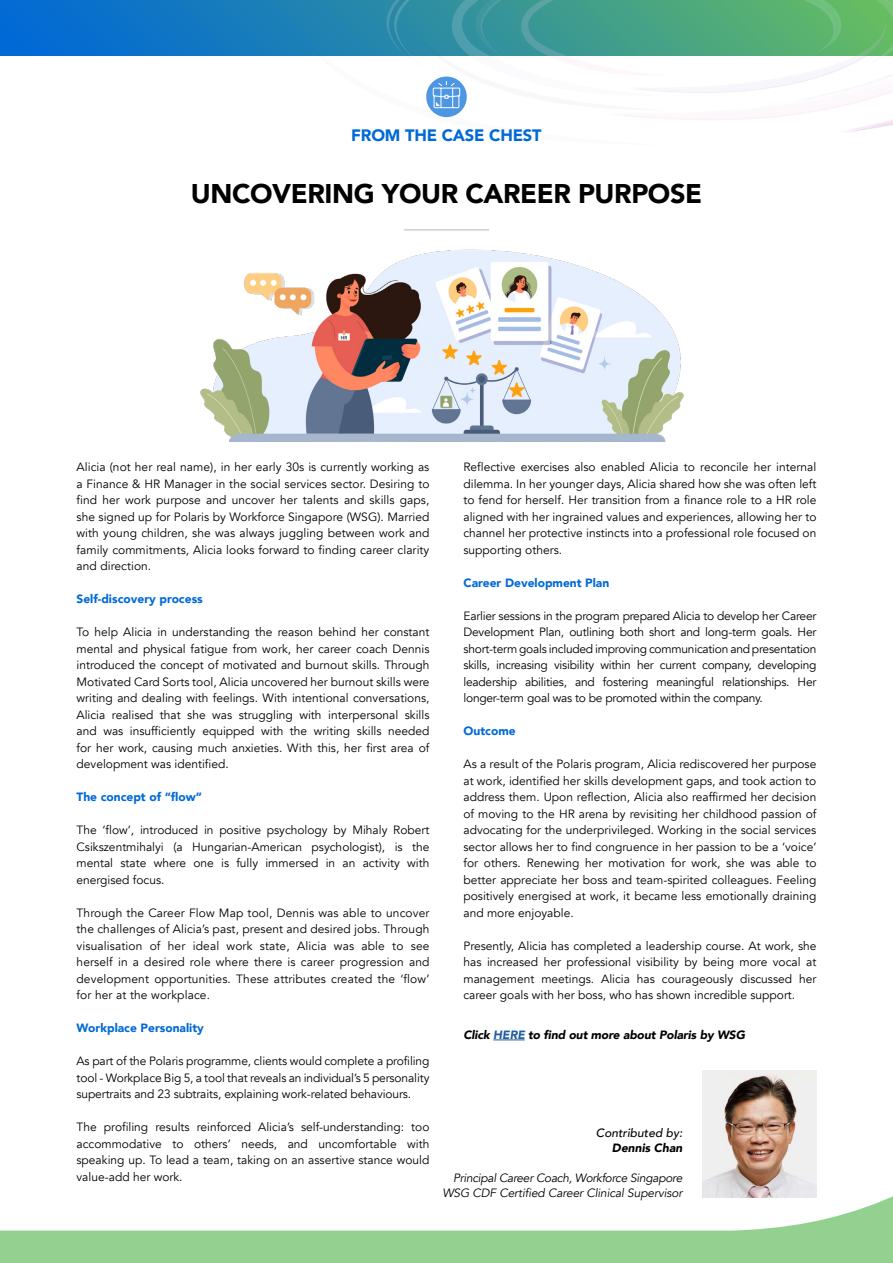
<style>
.page{position:relative;width:893px;height:1263px;background:#fff}
.page>*{position:absolute;margin:0;border:0;box-sizing:border-box;transform-origin:0 0}
.t1{font:900 27px "Avenir";letter-spacing:-.015em;color:#000}
.t2{font:900 16.5px "Avenir";letter-spacing:-.01em;color:#0069d6}
.t3{font:12px/16.5px "Avenir";color:#000;text-align:justify}
.t4{font:900 12px "Avenir";color:#0069d6}
.t5{font:italic 12px/15px "Avenir";letter-spacing:-.025em;color:#000;text-align:right}
.t6{font:italic 900 12px "Avenir";letter-spacing:-.01em;color:#000}
.t7{font:italic 500 12px "Avenir";color:#000}
.s1{color:#215e9e}
</style>
<div class="page">
<svg style="left:0;top:1196px;width:893px;height:67px;fill:#94d090"></svg>
<svg style="left:0;top:0;width:306px;height:55px;background:#0e74c5"></svg>
<svg style="left:306px;top:0;width:587px;height:133px"></svg>
<hr style="left:493px;top:1039px;width:32px;height:1px;background:#215e9e">
<hr style="left:404px;top:229px;width:85px;height:1px;background:#bcbec0">
<img style="left:702px;top:1070px;width:114px;height:127px">
<img style="left:200px;top:249px;width:484px;height:192px">
<h2 class="t2" style="left:351px;top:121px;width:192px">FROM THE CASE CHEST</h2>
<h1 class="t1" style="left:191px;top:170px;width:513px">UNCOVERING YOUR CAREER PURPOSE</h1>
<p class="t3" style="left:77px;top:459px;width:354px">Alicia (not her real name), in her early 30s is currently working as a Finance &amp; HR Manager in the social services sector. Desiring to find her work purpose and uncover her talents and skills gaps, she signed up for Polaris by Workforce Singapore (WSG). Married with young children, she was always juggling between work and family commitments, Alicia looks forward to finding career clarity and direction.</p>
<p class="t4" style="left:77px;top:589px;width:128px">Self-discovery process</p>
<p class="t3" style="left:77px;top:624px;width:354px">To help Alicia in understanding the reason behind her constant mental and physical fatigue from work, her career coach Dennis introduced the concept of motivated and burnout skills. Through Motivated Card Sorts tool, Alicia uncovered her burnout skills were writing and dealing with feelings. With intentional conversations, Alicia realised that she was struggling with interpersonal skills and was insufficiently equipped with the writing skills needed for her work, causing much anxieties. With this, her first area of development was identified.</p>
<p class="t4" style="left:77px;top:787px;width:127px">The concept of “flow”</p>
<p class="t3" style="left:77px;top:822px;width:354px">The ‘flow’, introduced in positive psychology by Mihaly Robert Csikszentmihalyi (a Hungarian-American psychologist), is the mental state where one is fully immersed in an activity with energised focus.</p>
<p class="t3" style="left:77px;top:905px;width:354px">Through the Career Flow Map tool, Dennis was able to uncover the challenges of Alicia’s past, present and desired jobs. Through visualisation of her ideal work state, Alicia was able to see herself in a desired role where there is career progression and development opportunities. These attributes created the ‘flow’ for her at the workplace.</p>
<p class="t4" style="left:77px;top:1018px;width:129px">Workplace Personality</p>
<p class="t3" style="left:77px;top:1053px;width:354px">As part of the Polaris programme, clients would complete a profiling tool - Workplace Big 5, a tool that reveals an individual’s 5 personality supertraits and 23 subtraits, explaining work-related behaviours.</p>
<p class="t3" style="left:77px;top:1119px;width:354px">The profiling results reinforced Alicia’s self-understanding: too accommodative to others’ needs, and uncomfortable with speaking up. To lead a team, taking on an assertive stance would value-add her work.</p>
<p class="t3" style="left:463px;top:459px;width:354px">Reflective exercises also enabled Alicia to reconcile her internal dilemma. In her younger days, Alicia shared how she was often left to fend for herself. Her transition from a finance role to a HR role aligned with her ingrained values and experiences, allowing her to channel her protective instincts into a professional role focused on supporting others.</p>
<p class="t4" style="left:463px;top:572px;width:147px">Career Development Plan</p>
<p class="t3" style="left:463px;top:608px;width:354px">Earlier sessions in the program prepared Alicia to develop her Career Development Plan, outlining both short and long-term goals. Her short-term goals included improving communication and presentation skills, increasing visibility within her current company, developing leadership abilities, and fostering meaningful relationships. Her longer-term goal was to be promoted within the company.</p>
<p class="t4" style="left:463px;top:721px;width:54px">Outcome</p>
<p class="t3" style="left:463px;top:756px;width:354px">As a result of the Polaris program, Alicia rediscovered her purpose at work, identified her skills development gaps, and took action to address them. Upon reflection, Alicia also reaffirmed her decision of moving to the HR arena by revisiting her childhood passion of advocating for the underprivileged. Working in the social services sector allows her to find congruence in her passion to be a ‘voice’ for others. Renewing her motivation for work, she was able to better appreciate her boss and team-spirited colleagues. Feeling positively energised at work, it became less emotionally draining and more enjoyable.</p>
<p class="t3" style="left:463px;top:938px;width:354px">Presently, Alicia has completed a leadership course. At work, she has increased her professional visibility by being more vocal at management meetings. Alicia has courageously discussed her career goals with her boss, who has shown incredible support.</p>
<p class="t6" style="left:463px;top:1025px;width:283px">Click <span class="s1">HERE</span> to find out more about Polaris by WSG</p>
<p class="t7" style="left:596px;top:1126px;width:88px">Contributed by:</p>
<p class="t6" style="left:612px;top:1138px;width:72px">Dennis Chan</p>
<p class="t5" style="left:442px;top:1171px;width:242px">Principal Career Coach, Workforce Singapore<br>WSG CDF Certified Career Clinical Supervisor</p>
</div>
